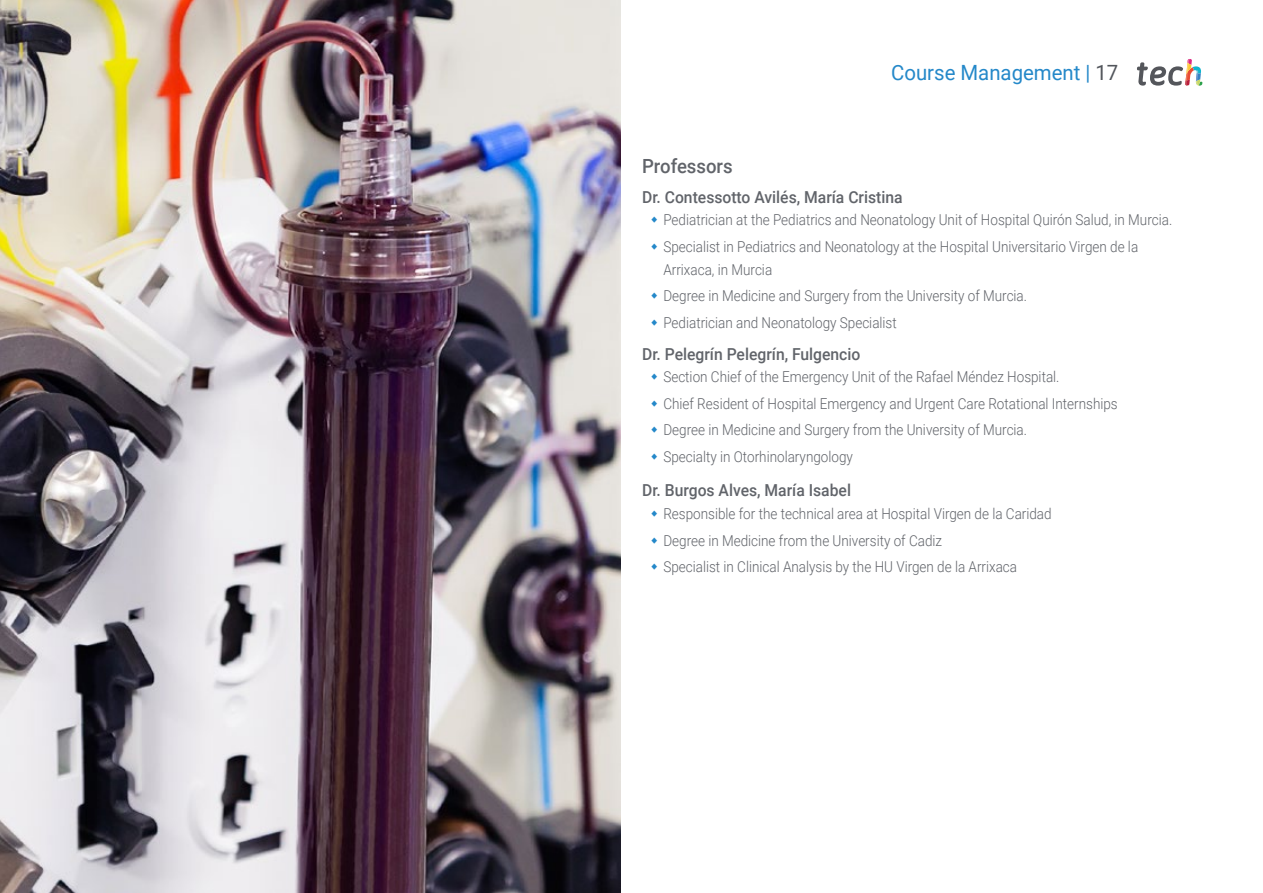
<style>
.page{position:relative;width:1263px;height:893px;background:#fff}
.page>*{position:absolute;margin:0;border:0;box-sizing:border-box;transform-origin:0 0}
.t1{font:21px "Roboto";color:#2488c9}
.t2{font:500 19.5px "Roboto";color:#61646a;scale:.95 1}
.t3{font:500 16.5px "Roboto";color:#61646a;scale:.95 1}
.t4{font:300 15px/26.7px "Roboto";color:#61646a;scale:.9 1}
.s1{color:#52555b}
</style>
<div class="page">
<svg style="left:1137px;top:59px;width:65px;height:27px"></svg>
<img style="left:0;top:0;width:621px;height:893px">
<h1 class="t1" style="left:891px;top:57px;width:229px">Course Management | <span class="s1">17</span></h1>
<h2 class="t2" style="left:642px;top:152px;width:97px">Professors</h2>
<p class="t3" style="left:642px;top:186px;width:276px">Dr. Contessotto Avilés, María Cristina</p>
<p class="t4" style="left:663px;top:206px;width:567px">Pediatrician at the Pediatrics and Neonatology Unit of Hospital Quirón Salud, in Murcia.<br>Specialist in Pediatrics and Neonatology at the Hospital Universitario Virgen de la</p>
<p class="t4" style="left:663px;top:255px;width:406px">Arrixaca, in Murcia<br>Degree in Medicine and Surgery from the University of Murcia.<br>Pediatrician and Neonatology Specialist</p>
<p class="t3" style="left:642px;top:342px;width:231px">Dr. Pelegrín Pelegrín, Fulgencio</p>
<p class="t4" style="left:663px;top:363px;width:506px">Section Chief of the Emergency Unit of the Rafael Méndez Hospital.<br>Chief Resident of Hospital Emergency and Urgent Care Rotational Internships Degree in Medicine and Surgery from the University of Murcia.<br>Specialty in Otorhinolaryngology</p>
<p class="t3" style="left:642px;top:479px;width:221px">Dr. Burgos Alves, María Isabel</p>
<p class="t4" style="left:663px;top:499px;width:433px">Responsible for the technical area at Hospital Virgen de la Caridad<br>Degree in Medicine from the University of Cadiz<br>Specialist in Clinical Analysis by the HU Virgen de la Arrixaca</p>
</div>
